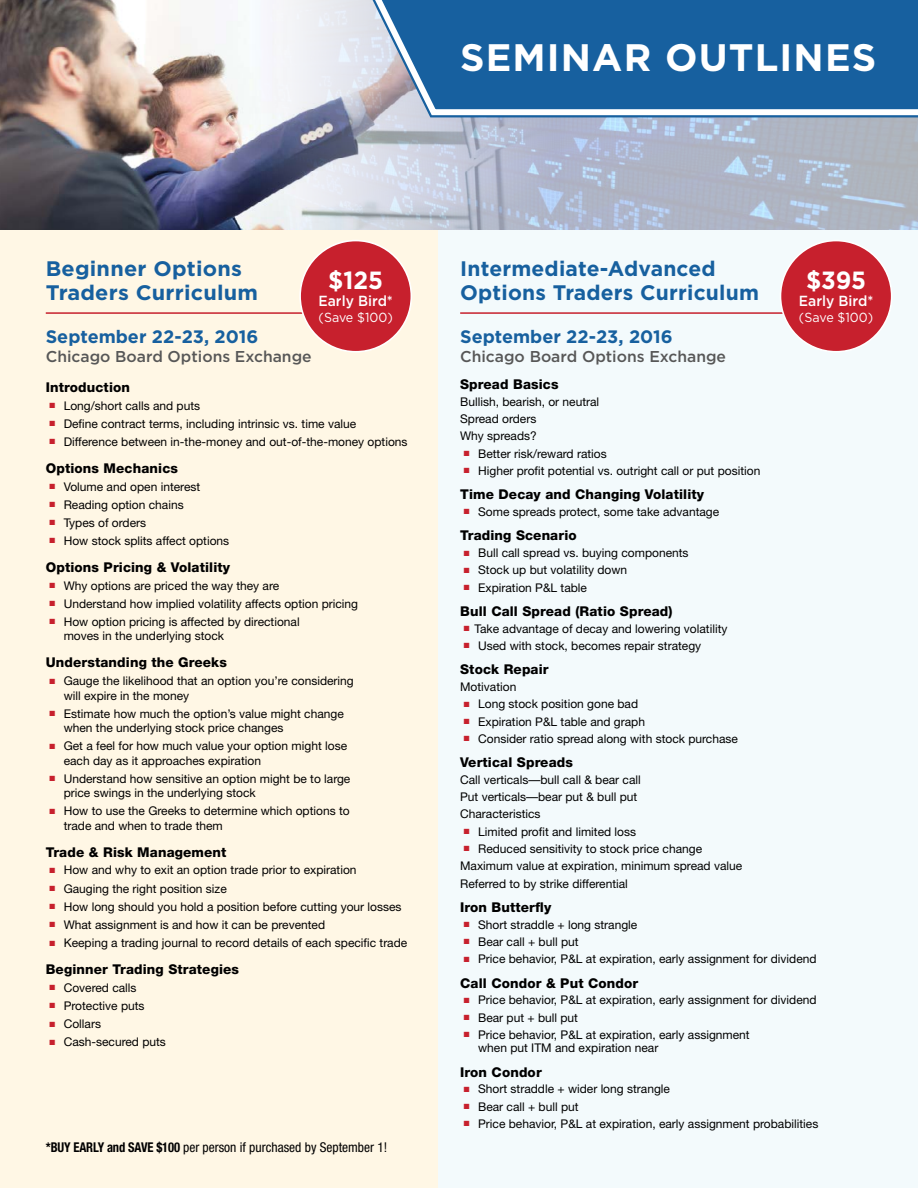
<style>
.page{position:relative;width:918px;height:1188px;background:#fff}
.page>*{position:absolute;margin:0;border:0;box-sizing:border-box;transform-origin:0 0}
.t1{font:700 38.25px "Gotham";letter-spacing:.03em;color:#fff}
.t2{font:700 24.9px "Gotham";letter-spacing:-.005em;color:#fff;scale:.95 1}
.t3{font:700 21px/24px "Gotham";letter-spacing:.01em;color:#17609f}
.t4{font:700 18px "Gotham";color:#17609f}
.t5{font:500 15.75px "Gotham";color:#575757}
.t6{font:500 14.7px "Gotham";color:#fff;scale:.95 1}
.t7{font:800 13.5px "Helvetica Neue";letter-spacing:.01em;color:#000}
.t8{font:condensed 13.5px "Helvetica Neue";color:#000}
.t9{font:13.2px "Gotham";color:#fff;scale:.95 1}
.t10{font:12px/14.4px "Helvetica Neue";color:#000}
.s1{color:#c7202d}
.s2{font-weight:700}
</style>
<div class="page">
<img style="left:607px;top:123px;width:311px;height:107px">
<img style="left:0;top:0;width:607px;height:230px">
<div style="left:437px;top:230px;width:481px;height:958px;background:#f3fafc"></div>
<div style="left:0;top:230px;width:437px;height:958px;background:#fff7e5"></div>
<svg style="left:350px;top:0;width:568px;height:123px;background:#bec4d5"></svg>
<svg style="left:357px;top:0;width:561px;height:118px;background:#3371a8"></svg>
<hr style="left:46px;top:312px;width:324px;height:2px;background:#c7202d">
<hr style="left:460px;top:312px;width:379px;height:2px;background:#c7202d">
<div style="left:300px;top:241px;width:111px;height:111px;background:#c7202d;border-radius:50%"></div>
<div style="left:299px;top:240px;width:113px;height:113px;border:2px solid #fff;border-radius:50%"></div>
<div style="left:781px;top:241px;width:111px;height:111px;background:#c7202d;border-radius:50%"></div>
<div style="left:780px;top:240px;width:113px;height:113px;border:2px solid #fff;border-radius:50%"></div>
<h1 class="t1" style="left:460px;top:35px;width:418px">SEMINAR OUTLINES</h1>
<h3 class="t3" style="left:46px;top:256px;width:214px">Beginner Options<br>Traders Curriculum</h3>
<h3 class="t4" style="left:46px;top:326px;width:214px">September 22-23, 2016</h3>
<h3 class="t5" style="left:46px;top:348px;width:267px">Chicago Board Options Exchange</h3>
<p class="t7" style="left:46px;top:379px;width:86px">Introduction</p>
<p class="t10" style="left:49px;top:398px;width:152px"><span class="s1">■</span> Long/short calls and puts</p>
<p class="t10" style="left:49px;top:416px;width:308px"><span class="s1">■</span> Define contract terms, including intrinsic vs. time value</p>
<p class="t10" style="left:49px;top:434px;width:360px"><span class="s1">■</span> Difference between in-the-money and out-of-the-money options</p>
<p class="t7" style="left:46px;top:460px;width:134px">Options Mechanics</p>
<p class="t10" style="left:49px;top:479px;width:152px"><span class="s1">■</span> Volume and open interest</p>
<p class="t10" style="left:49px;top:497px;width:136px"><span class="s1">■</span> Reading option chains</p>
<p class="t10" style="left:49px;top:515px;width:98px"><span class="s1">■</span> Types of orders</p>
<p class="t10" style="left:49px;top:533px;width:181px"><span class="s1">■</span> How stock splits affect options</p>
<p class="t7" style="left:46px;top:559px;width:186px">Options Pricing &amp; Volatility</p>
<p class="t10" style="left:49px;top:578px;width:231px"><span class="s1">■</span> Why options are priced the way they are</p>
<p class="t10" style="left:49px;top:596px;width:310px"><span class="s1">■</span> Understand how implied volatility affects option pricing</p>
<p class="t10" style="left:64px;top:614px;width:238px;text-indent:-14px"><span class="s1">■</span> How option pricing is affected by directional moves in the underlying stock</p>
<p class="t7" style="left:46px;top:655px;width:183px">Understanding the Greeks</p>
<p class="t10" style="left:64px;top:673px;width:292px;text-indent:-14px"><span class="s1">■</span> Gauge the likelihood that an option you’re considering will expire in the money</p>
<p class="t10" style="left:64px;top:706px;width:282px;text-indent:-14px"><span class="s1">■</span> Estimate how much the option’s value might change when the underlying stock price changes</p>
<p class="t10" style="left:64px;top:739px;width:285px;text-indent:-14px"><span class="s1">■</span> Get a feel for how much value your option might lose each day as it approaches expiration</p>
<p class="t10" style="left:64px;top:771px;width:288px;text-indent:-14px"><span class="s1">■</span> Understand how sensitive an option might be to large price swings in the underlying stock</p>
<p class="t10" style="left:64px;top:804px;width:288px;text-indent:-14px"><span class="s1">■</span> How to use the Greeks to determine which options to trade and when to trade them</p>
<p class="t7" style="left:46px;top:844px;width:182px">Trade &amp; Risk Management</p>
<p class="t10" style="left:49px;top:863px;width:309px"><span class="s1">■</span> How and why to exit an option trade prior to expiration</p>
<p class="t10" style="left:49px;top:881px;width:179px"><span class="s1">■</span> Gauging the right position size</p>
<p class="t10" style="left:49px;top:899px;width:354px"><span class="s1">■</span> How long should you hold a position before cutting your losses</p>
<p class="t10" style="left:49px;top:917px;width:277px"><span class="s1">■</span> What assignment is and how it can be prevented</p>
<p class="t10" style="left:49px;top:936px;width:359px"><span class="s1">■</span> Keeping a trading journal to record details of each specific trade</p>
<p class="t7" style="left:46px;top:961px;width:195px">Beginner Trading Strategies</p>
<p class="t10" style="left:49px;top:980px;width:89px"><span class="s1">■</span> Covered calls</p>
<p class="t10" style="left:49px;top:998px;width:97px"><span class="s1">■</span> Protective puts</p>
<p class="t10" style="left:49px;top:1017px;width:53px"><span class="s1">■</span> Collars</p>
<p class="t10" style="left:49px;top:1035px;width:118px"><span class="s1">■</span> Cash-secured puts</p>
<h2 class="t2" style="left:328px;top:265px;width:59px">$125</h2>
<p class="t6" style="left:319px;top:293px;width:80px">Early Bird*</p>
<p class="t9" style="left:319px;top:310px;width:80px">(Save $100)</p>
<p class="t8" style="left:46px;top:1140px;width:343px"><span class="s2">*BUY EARLY and SAVE $100</span> per person if purchased by September 1!</p>
<h3 class="t3" style="left:460px;top:256px;width:300px">Intermediate-Advanced<br>Options Traders Curriculum</h3>
<h3 class="t4" style="left:460px;top:326px;width:214px">September 22-23, 2016</h3>
<h3 class="t5" style="left:460px;top:348px;width:267px">Chicago Board Options Exchange</h3>
<p class="t7" style="left:460px;top:376px;width:100px">Spread Basics</p>
<p class="t10" style="left:460px;top:393px;width:141px;line-height:17.2px">Bullish, bearish, or neutral<br>Spread orders<br>Why spreads?</p>
<p class="t10" style="left:464px;top:446px;width:145px"><span class="s1">■</span> Better risk/reward ratios</p>
<p class="t10" style="left:464px;top:463px;width:298px"><span class="s1">■</span> Higher profit potential vs. outright call or put position</p>
<p class="t7" style="left:460px;top:487px;width:245px">Time Decay and Changing Volatility</p>
<p class="t10" style="left:464px;top:504px;width:257px"><span class="s1">■</span> Some spreads protect, some take advantage</p>
<p class="t7" style="left:460px;top:528px;width:118px">Trading Scenario</p>
<p class="t10" style="left:464px;top:545px;width:226px"><span class="s1">■</span> Bull call spread vs. buying components</p>
<p class="t10" style="left:464px;top:563px;width:165px"><span class="s1">■</span> Stock up but volatility down</p>
<p class="t10" style="left:464px;top:580px;width:125px"><span class="s1">■</span> Expiration P&amp;L table</p>
<p class="t7" style="left:460px;top:603px;width:214px">Bull Call Spread (Ratio Spread)</p>
<p class="t10" style="left:464px;top:621px;width:265px"><span class="s1">■</span> Take advantage of decay and lowering volatility</p>
<p class="t10" style="left:464px;top:638px;width:239px"><span class="s1">■</span> Used with stock, becomes repair strategy</p>
<p class="t7" style="left:460px;top:661px;width:90px">Stock Repair</p>
<p class="t10" style="left:460px;top:679px;width:58px">Motivation</p>
<p class="t10" style="left:464px;top:697px;width:176px"><span class="s1">■</span> Long stock position gone bad</p>
<p class="t10" style="left:464px;top:714px;width:183px"><span class="s1">■</span> Expiration P&amp;L table and graph</p>
<p class="t10" style="left:464px;top:731px;width:276px"><span class="s1">■</span> Consider ratio spread along with stock purchase</p>
<p class="t7" style="left:460px;top:754px;width:114px">Vertical Spreads</p>
<p class="t10" style="left:460px;top:771px;width:182px;line-height:17.2px">Call verticals—bull call &amp; bear call<br>Put verticals—bear put &amp; bull put<br>Characteristics</p>
<p class="t10" style="left:464px;top:824px;width:174px"><span class="s1">■</span> Limited profit and limited loss</p>
<p class="t10" style="left:460px;top:840px;width:284px;line-height:17.2px"><span class="s1">■</span> Reduced sensitivity to stock price change<br>Maximum value at expiration, minimum spread value<br>Referred to by strike differential</p>
<p class="t7" style="left:460px;top:899px;width:93px">Iron Butterfly</p>
<p class="t10" style="left:464px;top:917px;width:175px"><span class="s1">■</span> Short straddle + long strangle</p>
<p class="t10" style="left:464px;top:934px;width:116px"><span class="s1">■</span> Bear call + bull put</p>
<p class="t10" style="left:464px;top:952px;width:354px"><span class="s1">■</span> Price behavior, P&amp;L at expiration, early assignment for dividend</p>
<p class="t7" style="left:460px;top:975px;width:180px">Call Condor &amp; Put Condor</p>
<p class="t10" style="left:464px;top:993px;width:354px"><span class="s1">■</span> Price behavior, P&amp;L at expiration, early assignment for dividend</p>
<p class="t10" style="left:464px;top:1010px;width:116px"><span class="s1">■</span> Bear put + bull put</p>
<p class="t10" style="left:478px;top:1028px;width:273px;line-height:13.5px;text-indent:-14px"><span class="s1">■</span> Price behavior, P&amp;L at expiration, early assignment when put ITM and expiration near</p>
<p class="t7" style="left:460px;top:1064px;width:83px">Iron Condor</p>
<p class="t10" style="left:464px;top:1082px;width:208px"><span class="s1">■</span> Short straddle + wider long strangle</p>
<p class="t10" style="left:464px;top:1099px;width:116px"><span class="s1">■</span> Bear call + bull put</p>
<p class="t10" style="left:464px;top:1116px;width:356px"><span class="s1">■</span> Price behavior, P&amp;L at expiration, early assignment probabilities</p>
<h2 class="t2" style="left:806px;top:265px;width:65px">$395</h2>
<p class="t6" style="left:799px;top:293px;width:80px">Early Bird*</p>
<p class="t9" style="left:799px;top:310px;width:80px">(Save $100)</p>
</div>
